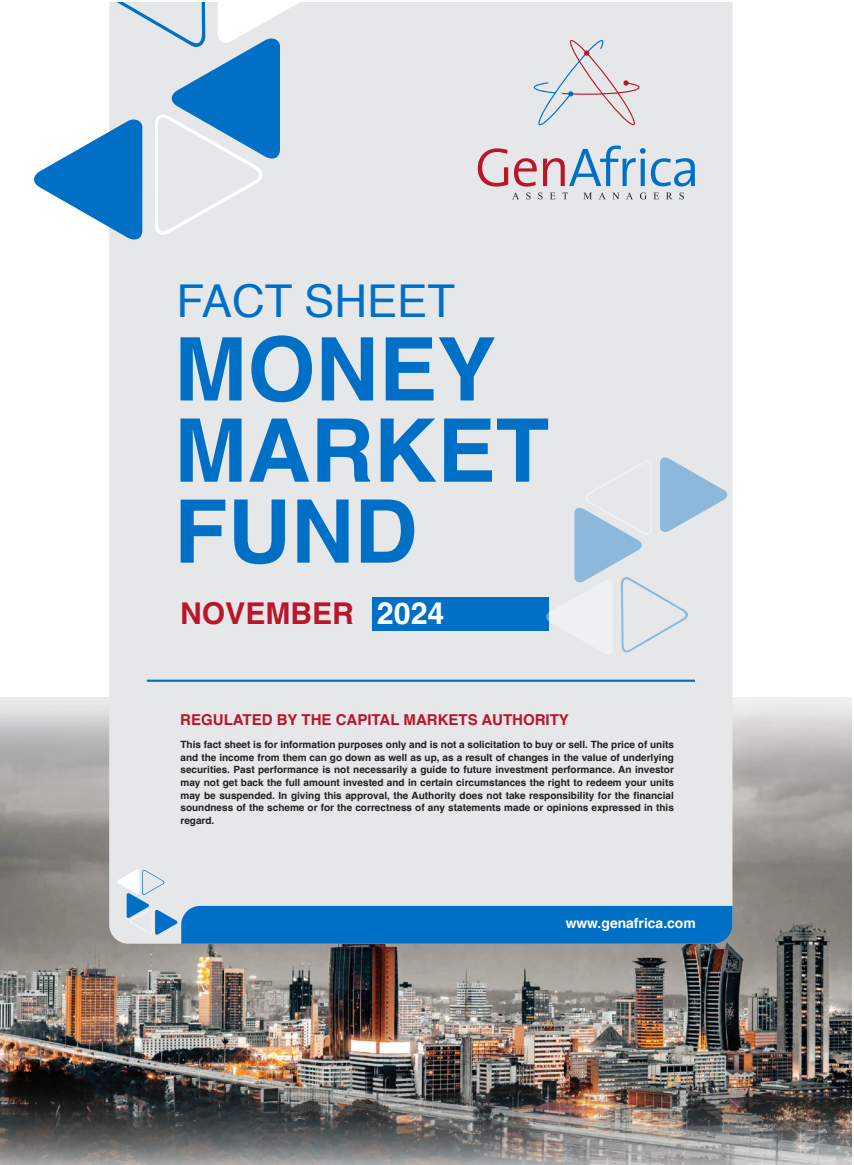
<style>
.page{position:relative;width:854px;height:1165px;background:#fff}
.page>*{position:absolute;margin:0;border:0;box-sizing:border-box;transform-origin:0 0}
.t1{font:700 87.62px/81px "Helvetica";color:#0070c7}
.t2{font:45.25px "Helvetica";color:#0070c7}
.t3{font:700 30px "Helvetica";color:#b9162b}
.t4{font:700 15px "Helvetica";color:#b9162b}
.t5{font:700 13.88px "Helvetica";color:#fff}
.t6{font:700 10px/12.5px "Helvetica";color:#231f20;text-align:justify}
.s1{font-size:30.38px;color:#fff}
</style>
<div class="page">
<img style="left:0;top:686px;width:851px;height:478px">
<div style="left:109px;top:2px;width:623px;height:941px;background:#e6e7e9"></div>
<svg style="left:34px;top:2px;width:293px;height:239px"></svg>
<div style="left:372px;top:596px;width:177px;height:34px;background:#0070c7"></div>
<svg style="left:533px;top:38px;width:106px;height:87px;background:#dedbe0"></svg>
<svg style="left:512px;top:192px;width:7px;height:7px"></svg>
<svg style="left:526px;top:192px;width:4px;height:7px"></svg>
<svg style="left:538px;top:192px;width:4px;height:7px"></svg>
<svg style="left:549px;top:192px;width:6px;height:7px"></svg>
<svg style="left:562px;top:192px;width:6px;height:7px"></svg>
<svg style="left:583px;top:192px;width:9px;height:7px"></svg>
<svg style="left:598px;top:192px;width:7px;height:7px"></svg>
<svg style="left:612px;top:192px;width:7px;height:7px"></svg>
<svg style="left:626px;top:192px;width:7px;height:7px"></svg>
<svg style="left:639px;top:192px;width:7px;height:7px"></svg>
<svg style="left:653px;top:192px;width:6px;height:7px"></svg>
<svg style="left:665px;top:192px;width:7px;height:7px"></svg>
<svg style="left:679px;top:192px;width:4px;height:7px"></svg>
<svg style="left:477px;top:148px;width:31px;height:38px"></svg>
<svg style="left:514px;top:158px;width:22px;height:28px"></svg>
<svg style="left:543px;top:145px;width:152px;height:41px;background:#b1c3d9"></svg>
<svg style="left:147px;top:679px;width:548px;height:2px"></svg>
<svg style="left:546px;top:457px;width:181px;height:197px;background:#d6dfe7"></svg>
<svg style="left:117px;top:868px;width:615px;height:75px;background:#7db0d9"></svg>
<h2 class="t2" style="left:177px;top:266px;width:280px">FACT SHEET</h2>
<h1 class="t1" style="left:174px;top:339px;width:376px">MONEY<br>MARKET<br>FUND</h1>
<h3 class="t3" style="left:180px;top:595px;width:266px">NOVEMBER <span class="s1">2024</span></h3>
<h3 class="t4" style="left:180px;top:710px;width:390px">REGULATED BY THE CAPITAL MARKETS AUTHORITY</h3>
<p class="t6" style="left:180px;top:739px;width:495px">This fact sheet is for information purposes only and is not a solicitation to buy or sell. The price of units and the income from them can go down as well as up, as a result of changes in the value of underlying securities. Past performance is not necessarily a guide to future investment performance. An investor may not get back the full amount invested and in certain circumstances the right to redeem your units may be suspended. In giving this approval, the Authority does not take responsibility for the financial soundness of the scheme or for the correctness of any statements made or opinions expressed in this regard.</p>
<h3 class="t5" style="left:565px;top:914px;width:132px">www.genafrica.com</h3>
</div>
